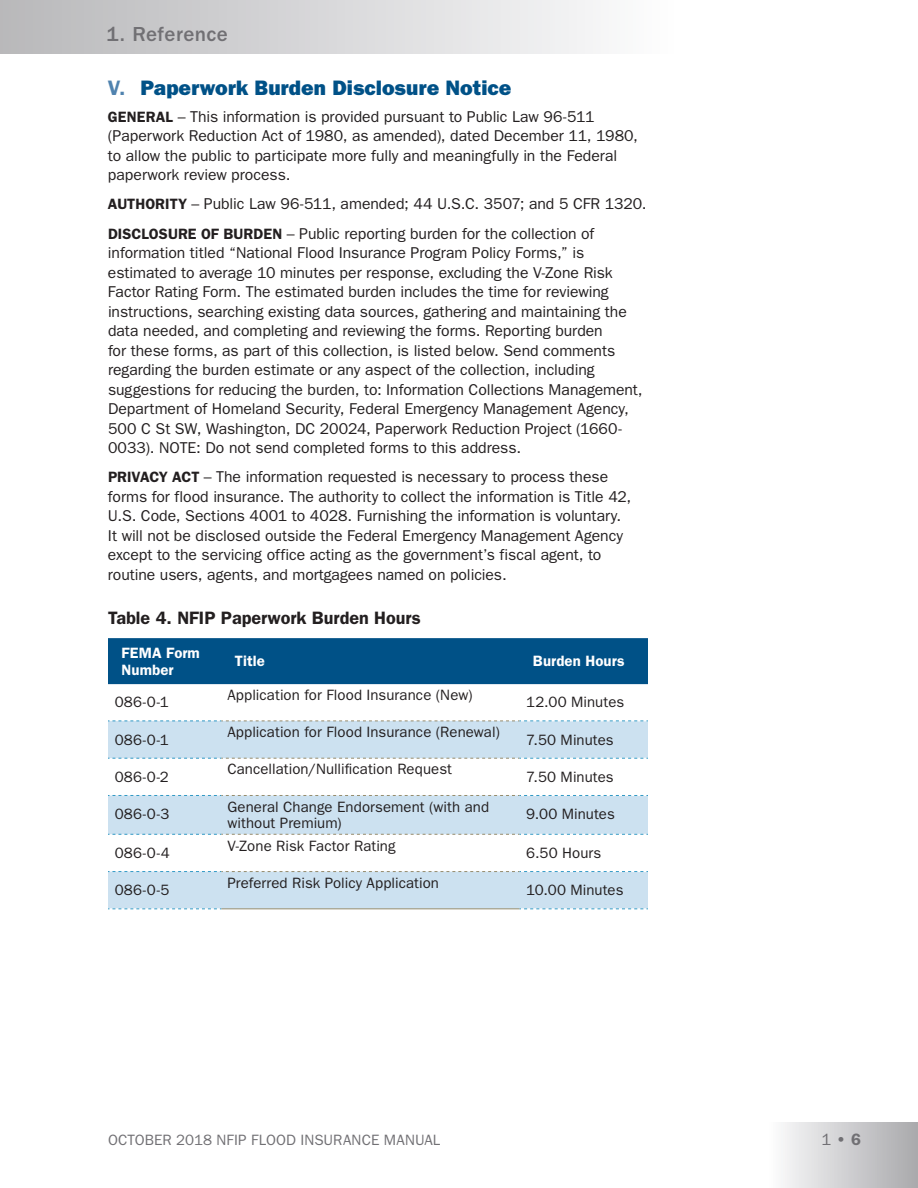
<style>
.page{position:relative;width:918px;height:1188px;background:#fff}
.page>*{position:absolute;margin:0;border:0;box-sizing:border-box;transform-origin:0 0}
.t1{font:21px "ITC Franklin Gothic Std Hvy";color:#005187}
.t2{font:500 21px "ITC Franklin Gothic Std";letter-spacing:.02em;color:#717074}
.t3{font:600 18px "ITC Franklin Gothic Std";color:#231f20}
.t4{font:600 16.5px "ITC Franklin Gothic Std";color:#717074}
.t5{font:15.75px/19.5px "ITC Franklin Gothic Std";letter-spacing:-.005em;color:#231f20}
.FIM_Table_text_10_11{font:15px/16.5px "ITC Franklin Gothic Std";letter-spacing:.005em;color:#231f20}
.t6{font:15px "ITC Franklin Gothic Std";letter-spacing:.005em;color:#717074}
.FIM_Table_header_row{font:600 15px/16.5px "ITC Franklin Gothic Std";letter-spacing:.005em;color:#fff}
.s1{font-family:"ITC Franklin Gothic Std";font-weight:600;color:#5083af}
.s2{font-weight:600;font-size:15px}
.s3{font-weight:400}
</style>
<div class="page">
<div style="left:770px;top:1122px;width:148px;height:66px;background:linear-gradient(to right,#fbfbfc,#a9a9ac)"></div>
<div style="left:0;top:0;width:673px;height:54px;background:linear-gradient(to right,#b8b7ba,#fcfcfd)"></div>
<div style="left:108px;top:638px;width:540px;height:46px;background:#005187"></div>
<svg style="left:108px;top:684px;width:540px;height:37px"></svg>
<svg style="left:108px;top:722px;width:540px;height:186px;fill:#cce1f0"></svg>
<svg style="left:108px;top:721px;width:540px;height:1px"></svg>
<svg style="left:108px;top:758px;width:540px;height:1px"></svg>
<svg style="left:108px;top:795px;width:540px;height:1px"></svg>
<svg style="left:108px;top:834px;width:540px;height:1px"></svg>
<svg style="left:108px;top:871px;width:540px;height:1px"></svg>
<svg style="left:108px;top:908px;width:113px;height:1px"></svg>
<svg style="left:519px;top:908px;width:129px;height:1px"></svg>
<hr style="left:221px;top:908px;width:298px;height:1px;background:#968c6d">
<h1 class="t2" style="left:106px;top:23px;width:123px">1. Reference</h1>
<h2 class="t1" style="left:108px;top:76px;width:405px"><span class="s1">V.</span> Paperwork Burden Disclosure Notice</h2>
<p class="t5" style="left:108px;top:107px;width:531px"><span class="s2">GENERAL</span> – This information is provided pursuant to Public Law 96-511 (Paperwork Reduction Act of 1980, as amended), dated December 11, 1980, to allow the public to participate more fully and meaningfully in the Federal paperwork review process.</p>
<p class="t5" style="left:108px;top:194px;width:540px"><span class="s2">AUTHORITY</span> – Public Law 96-511, amended; 44 U.S.C. 3507; and 5 CFR 1320.</p>
<p class="t5" style="left:108px;top:224px;width:536px"><span class="s2">DISCLOSURE OF BURDEN</span> – Public reporting burden for the collection of information titled “National Flood Insurance Program Policy Forms,” is estimated to average 10 minutes per response, excluding the V-Zone Risk Factor Rating Form. The estimated burden includes the time for reviewing instructions, searching existing data sources, gathering and maintaining the data needed, and completing and reviewing the forms. Reporting burden<br>for these forms, as part of this collection, is listed below. Send comments regarding the burden estimate or any aspect of the collection, including suggestions for reducing the burden, to: Information Collections Management, Department of Homeland Security, Federal Emergency Management Agency, 500 C St SW, Washington, DC 20024, Paperwork Reduction Project (1660- 0033). NOTE: Do not send completed forms to this address.</p>
<p class="t5" style="left:108px;top:467px;width:525px"><span class="s2">PRIVACY ACT</span> – The information requested is necessary to process these forms for flood insurance. The authority to collect the information is Title 42, U.S. Code, Sections 4001 to 4028. Furnishing the information is voluntary.<br>It will not be disclosed outside the Federal Emergency Management Agency except to the servicing office acting as the government’s fiscal agent, to routine users, agents, and mortgagees named on policies.</p>
<h3 class="t3" style="left:108px;top:607px;width:314px">Table 4. NFIP Paperwork Burden Hours</h3>
<p class="FIM_Table_header_row" style="left:122px;top:645px;width:80px">FEMA Form<br>Number</p>
<p class="FIM_Table_header_row" style="left:235px;top:653px;width:31px">Title</p>
<p class="FIM_Table_header_row" style="left:533px;top:653px;width:93px">Burden Hours</p>
<p class="FIM_Table_text_10_11" style="left:115px;top:694px;width:55px">086-0-1</p>
<p class="FIM_Table_text_10_11" style="left:227px;top:687px;width:247px">Application for Flood Insurance (New)</p>
<p class="FIM_Table_text_10_11" style="left:526px;top:694px;width:100px">12.00 Minutes</p>
<p class="FIM_Table_text_10_11" style="left:115px;top:731px;width:55px">086-0-1</p>
<p class="FIM_Table_text_10_11" style="left:227px;top:724px;width:274px">Application for Flood Insurance (Renewal)</p>
<p class="FIM_Table_text_10_11" style="left:526px;top:731px;width:89px">7.50 Minutes</p>
<p class="FIM_Table_text_10_11" style="left:115px;top:769px;width:56px">086-0-2</p>
<p class="FIM_Table_text_10_11" style="left:227px;top:761px;width:226px">Cancellation/Nullification Request</p>
<p class="FIM_Table_text_10_11" style="left:526px;top:769px;width:89px">7.50 Minutes</p>
<p class="FIM_Table_text_10_11" style="left:115px;top:806px;width:56px">086-0-3</p>
<p class="FIM_Table_text_10_11" style="left:227px;top:799px;width:263px">General Change Endorsement (with and without Premium)</p>
<p class="FIM_Table_text_10_11" style="left:526px;top:806px;width:90px">9.00 Minutes</p>
<p class="FIM_Table_text_10_11" style="left:115px;top:845px;width:57px">086-0-4</p>
<p class="FIM_Table_text_10_11" style="left:227px;top:837px;width:170px">V-Zone Risk Factor Rating</p>
<p class="FIM_Table_text_10_11" style="left:526px;top:845px;width:77px">6.50 Hours</p>
<p class="FIM_Table_text_10_11" style="left:115px;top:882px;width:56px">086-0-5</p>
<p class="FIM_Table_text_10_11" style="left:227px;top:875px;width:213px">Preferred Risk Policy Application</p>
<p class="FIM_Table_text_10_11" style="left:526px;top:882px;width:99px">10.00 Minutes</p>
<p class="t6" style="left:108px;top:1132px;width:334px">OCTOBER 2018 NFIP FLOOD INSURANCE MANUAL</p>
<p class="t4" style="left:821px;top:1130px;width:41px"><span class="s3">1</span> • 6</p>
</div>
